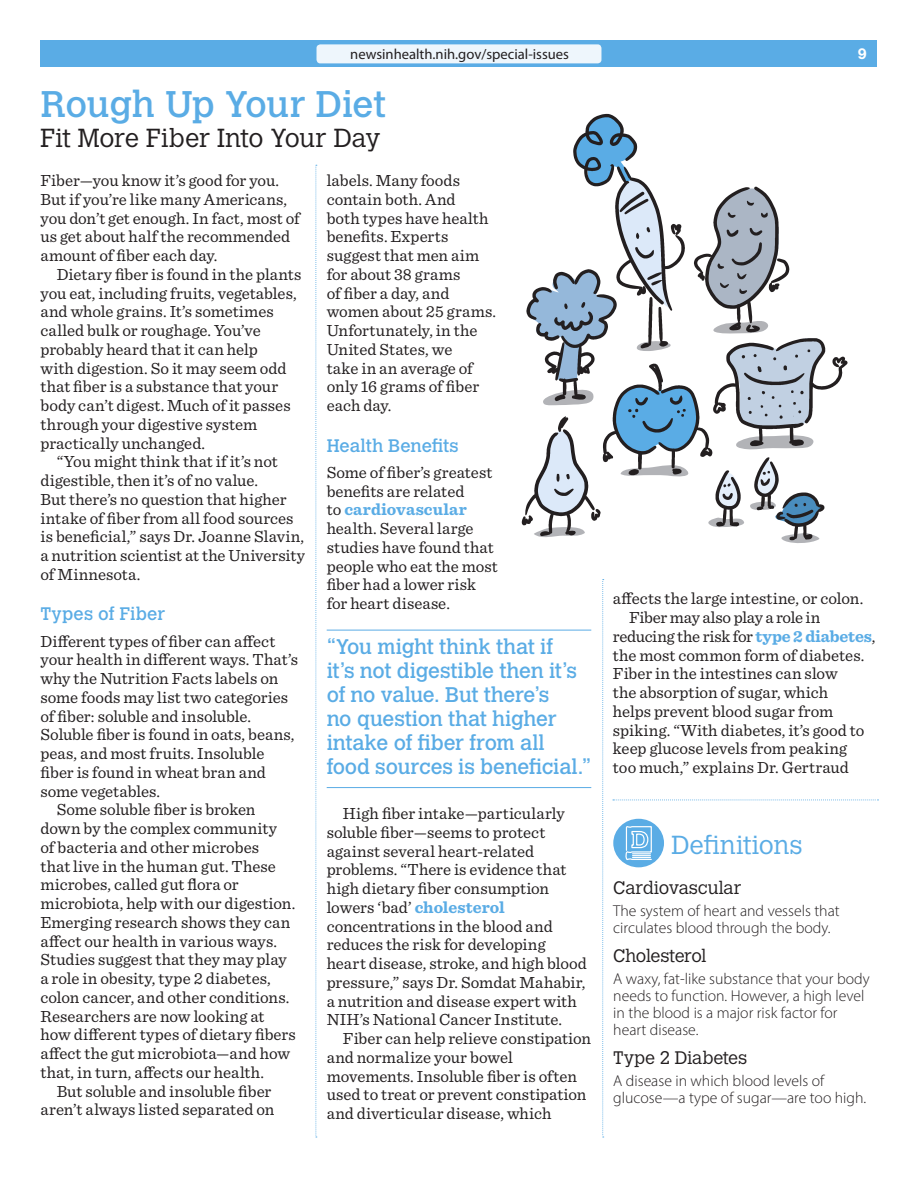
<style>
.page{position:relative;width:918px;height:1188px;background:#fff}
.page>*{position:absolute;margin:0;border:0;box-sizing:border-box;transform-origin:0 0}
.t1{font:36.75px "Calvert MT Std";letter-spacing:-.015em;color:#5aace5}
.t2{font:300 25.8px "Calvert MT Std";letter-spacing:-.01em;color:#231f20}
.sidebar_H1{font:300 25.8px "Calvert MT Std";letter-spacing:.005em;color:#5aace5}
.Q{font:21px/24px "Calvert MT Std";letter-spacing:-.015em;color:#5aace5}
.sidebar_H2{font:300 18px "Calvert MT Std";letter-spacing:-.005em;color:#231f20}
.t3{font:18px "Calvert MT Std";letter-spacing:.005em;color:#5aace5}
.sidebar_H2-2{font:300 18px "Calvert MT Std";letter-spacing:-.025em;color:#231f20}
.P_first_paragraph{font:16.8px/18.8px "Sentinel";color:#231f20}
.sidebar_P{font:300 15.75px/17.2px "Myriad Pro";color:#231f20}
.t4{font:700 15px "Calvert MT Std";color:#fff}
.t5{font:14.7px "Myriad Pro";color:#231f20}
.s1{font-weight:700;color:#5aace5}
</style>
<div class="page">
<div style="left:40px;top:40px;width:838px;height:27px;background:#5aace5"></div>
<div style="left:317px;top:44px;width:284px;height:19px;background:#eef6fc;border-radius:4px"></div>
<svg style="left:315px;top:165px;width:2px;height:973px"></svg>
<svg style="left:602px;top:579px;width:2px;height:559px"></svg>
<hr style="left:327px;top:630px;width:264px;height:1px;background:#5aace5">
<hr style="left:327px;top:787px;width:264px;height:1px;background:#5aace5">
<svg style="left:522px;top:114px;width:326px;height:429px"></svg>
<div style="left:613px;top:819px;width:51px;height:48px;background:#5aace5;border-radius:50%"></div>
<svg style="left:625px;top:826px;width:27px;height:34px"></svg>
<svg style="left:613px;top:799px;width:266px;height:1px"></svg>
<p class="t5" style="left:350px;top:46px;width:220px">newsinhealth.nih.gov/special-issues</p>
<p class="t4" style="left:858px;top:45px;width:11px">9</p>
<h1 class="t1" style="left:40px;top:83px;width:347px">Rough Up Your Diet</h1>
<h2 class="t2" style="left:40px;top:124px;width:342px">Fit More Fiber Into Your Day</h2>
<p class="P_first_paragraph" style="left:327px;top:170px;width:171px">labels. Many foods contain both. And<br>both types have health benefits. Experts suggest that men aim for about 38 grams<br>of fiber a day, and women about 25 grams.<br>Unfortunately, in the<br>United States, we<br>take in an average of only 16 grams of fiber each day.</p>
<h3 class="t3" style="left:327px;top:435px;width:134px">Health Benefits</h3>
<p class="P_first_paragraph" style="left:327px;top:462px;width:173px">Some of fiber’s greatest benefits are related<br>to <span class="s1">cardiovascular </span>health. Several large studies have found that people who eat the most fiber had a lower risk for heart disease.</p>
<p class="Q" style="left:327px;top:635px;width:266px">“You might think that if<br>it’s not digestible then it’s of no value. But there’s<br>no question that higher intake of fiber from all food sources is beneficial.”</p>
<p class="P_first_paragraph" style="left:327px;top:803px;width:262px;text-indent:16px">High fiber intake—particularly soluble fiber—seems to protect against several heart-related problems. “There is evidence that high dietary fiber consumption lowers ‘bad’ <span class="s1">cholesterol </span>concentrations in the blood and reduces the risk for developing heart disease, stroke, and high blood pressure,” says Dr. Somdat Mahabir, a nutrition and disease expert with NIH’s National Cancer Institute.</p>
<p class="P_first_paragraph" style="left:327px;top:1028px;width:266px;text-indent:16px">Fiber can help relieve constipation and normalize your bowel movements. Insoluble fiber is often used to treat or prevent constipation and diverticular disease, which</p>
<p class="P_first_paragraph" style="left:40px;top:170px;width:261px">Fiber—you know it’s good for you.<br>But if you’re like many Americans, you don’t get enough. In fact, most of us get about half the recommended amount of fiber each day.</p>
<p class="P_first_paragraph" style="left:40px;top:264px;width:262px;text-indent:16px">Dietary fiber is found in the plants you eat, including fruits, vegetables, and whole grains. It’s sometimes called bulk or roughage. You’ve probably heard that it can help<br>with digestion. So it may seem odd that fiber is a substance that your body can’t digest. Much of it passes through your digestive system practically unchanged.</p>
<p class="P_first_paragraph" style="left:40px;top:451px;width:266px;text-indent:16px">“You might think that if it’s not digestible, then it’s of no value.<br>But there’s no question that higher intake of fiber from all food sources is beneficial,” says Dr. Joanne Slavin, a nutrition scientist at the University of Minnesota.</p>
<h3 class="t3" style="left:40px;top:604px;width:126px">Types of Fiber</h3>
<p class="P_first_paragraph" style="left:40px;top:631px;width:259px">Different types of fiber can affect your health in different ways. That’s why the Nutrition Facts labels on some foods may list two categories of fiber: soluble and insoluble.<br>Soluble fiber is found in oats, beans, peas, and most fruits. Insoluble fiber is found in wheat bran and some vegetables.</p>
<p class="P_first_paragraph" style="left:40px;top:799px;width:257px;text-indent:16px">Some soluble fiber is broken down by the complex community<br>of bacteria and other microbes<br>that live in the human gut. These microbes, called gut flora or microbiota, help with our digestion.<br>Emerging research shows they can affect our health in various ways.<br>Studies suggest that they may play a role in obesity, type 2 diabetes, colon cancer, and other conditions.<br>Researchers are now looking at how different types of dietary fibers affect the gut microbiota—and how that, in turn, affects our health.</p>
<p class="P_first_paragraph" style="left:40px;top:1081px;width:235px;text-align:right">But soluble and insoluble fiber aren’t always listed separated on</p>
<p class="P_first_paragraph" style="left:613px;top:588px;width:252px">affects the large intestine, or colon.</p>
<p class="P_first_paragraph" style="left:613px;top:607px;width:264px;text-indent:16px">Fiber may also play a role in reducing the risk for <span class="s1">type 2 diabetes</span>, the most common form of diabetes.<br>Fiber in the intestines can slow<br>the absorption of sugar, which<br>helps prevent blood sugar from spiking. “With diabetes, it’s good to keep glucose levels from peaking<br>too much,” explains Dr. Gertraud</p>
<p class="sidebar_H1" style="left:671px;top:830px;width:133px">Definitions</p>
<p class="sidebar_H2" style="left:613px;top:878px;width:130px">Cardiovascular</p>
<p class="sidebar_P" style="left:613px;top:902px;width:228px">The system of heart and vessels that circulates blood through the body.</p>
<p class="sidebar_H2-2" style="left:613px;top:945px;width:95px">Cholesterol</p>
<p class="sidebar_P" style="left:613px;top:970px;width:258px">A waxy, fat-like substance that your body needs to function. However, a high level in the blood is a major risk factor for heart disease.</p>
<p class="sidebar_H2" style="left:613px;top:1048px;width:136px">Type 2 Diabetes</p>
<p class="sidebar_P" style="left:613px;top:1072px;width:255px">A disease in which blood levels of glucose—a type of sugar—are too high.</p>
</div>
